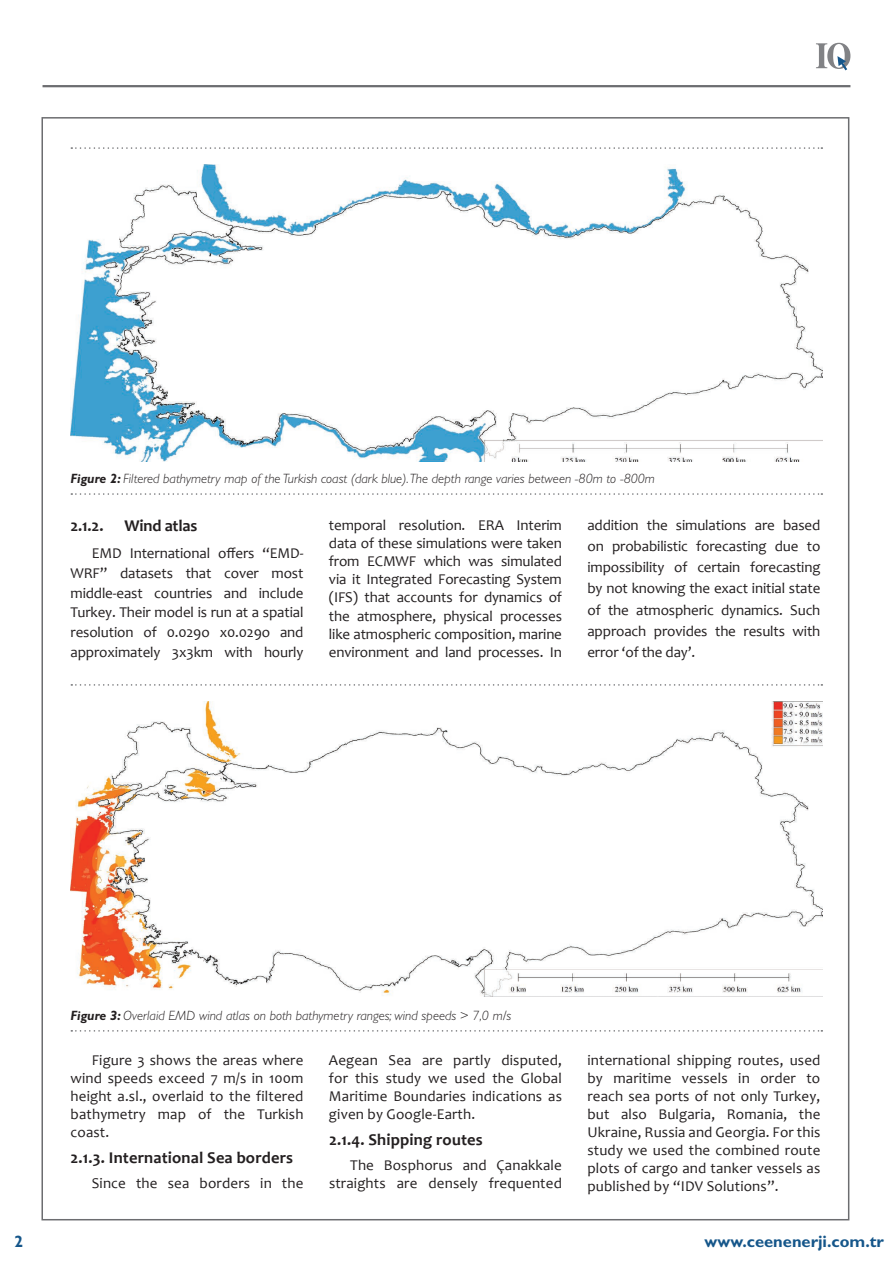
<style>
.page{position:relative;width:893px;height:1263px;background:#fff}
.page>*{position:absolute;margin:0;border:0;box-sizing:border-box;transform-origin:0 0}
.t1{font:700 16.5px "Candara";letter-spacing:.01em;color:#231f20}
.t2{font:700 16.5px "Gill Sans Std";color:#15568a}
.t3{font:700 16.5px "Candara";letter-spacing:-.01em;color:#231f20}
.t4{font:700 condensed 16.5px "Gill Sans Std";color:#15568a}
.t5{font:15px/18px "Candara";letter-spacing:.01em;color:#231f20;text-align:justify}
.t6{font:italic 300 13.5px "Gill Sans Std";color:#231f20}
.s1{font-weight:700}
</style>
<div class="page">
<hr style="left:43px;top:85px;width:807px;height:2px;background:#6c6d70">
<svg style="left:816px;top:43px;width:34px;height:28px"></svg>
<img style="left:71px;top:165px;width:751px;height:296px">
<img style="left:71px;top:702px;width:751px;height:294px">
<svg style="left:71px;top:147px;width:751px;height:2px"></svg>
<svg style="left:71px;top:684px;width:751px;height:2px"></svg>
<svg style="left:71px;top:493px;width:751px;height:2px"></svg>
<svg style="left:71px;top:1030px;width:751px;height:1px"></svg>
<p class="t6" style="left:71px;top:471px;width:586px"><span class="s1">Figure 2:</span> Filtered bathymetry map of the Turkish coast (dark blue). The depth range varies between -80m to -800m</p>
<p class="t1" style="left:71px;top:515px;width:34px">2.1.2.</p>
<p class="t3" style="left:125px;top:515px;width:74px">Wind atlas</p>
<p class="t5" style="left:71px;top:543px;width:234px;line-height:19.8px;text-indent:21px">EMD International offers “EMD-WRF” datasets that cover most middle-east countries and include Turkey. Their model is run at a spatial resolution of 0.029o x0.029o and approximately 3x3km with hourly</p>
<p class="t5" style="left:329px;top:516px;width:234px">temporal resolution. ERA Interim data of these simulations were taken from ECMWF which was simulated via it Integrated Forecasting System (IFS) that accounts for dynamics of the atmosphere, physical processes like atmospheric composition, marine environment and land processes. In</p>
<p class="t5" style="left:587px;top:514px;width:234px;line-height:21.3px">addition the simulations are based on probabilistic forecasting due to impossibility of certain forecasting by not knowing the exact initial state of the atmospheric dynamics. Such approach provides the results with error ‘of the day’.</p>
<p class="t6" style="left:71px;top:1008px;width:442px"><span class="s1">Figure 3:</span> Overlaid EMD wind atlas on both bathymetry ranges; wind speeds &gt; 7,0 m/s</p>
<p class="t5" style="left:71px;top:1051px;width:234px;text-indent:21px">Figure 3 shows the areas where wind speeds exceed 7 m/s in 100m height a.sl., overlaid to the filtered bathymetry map of the Turkish coast.</p>
<p class="t1" style="left:71px;top:1147px;width:224px">2.1.3. International Sea borders</p>
<p class="t5" style="left:92px;top:1174px;width:213px">Since the sea borders in the</p>
<p class="t5" style="left:329px;top:1051px;width:234px">Aegean Sea are partly disputed, for this study we used the Global Maritime Boundaries indications as given by Google-Earth.</p>
<p class="t1" style="left:329px;top:1129px;width:155px">2.1.4. Shipping routes</p>
<p class="t5" style="left:329px;top:1156px;width:234px;text-align:right">The Bosphorus and Çanakkale straights are densely frequented</p>
<p class="t5" style="left:587px;top:1051px;width:234px">international shipping routes, used by maritime vessels in order to reach sea ports of not only Turkey, but also Bulgaria, Romania, the Ukraine, Russia and Georgia. For this study we used the combined route plots of cargo and tanker vessels as published by “IDV Solutions”.</p>
<p class="t4" style="left:15px;top:1231px;width:10px">2</p>
<p class="t2" style="left:705px;top:1232px;width:181px">www.ceenenerji.com.tr</p>
</div>
